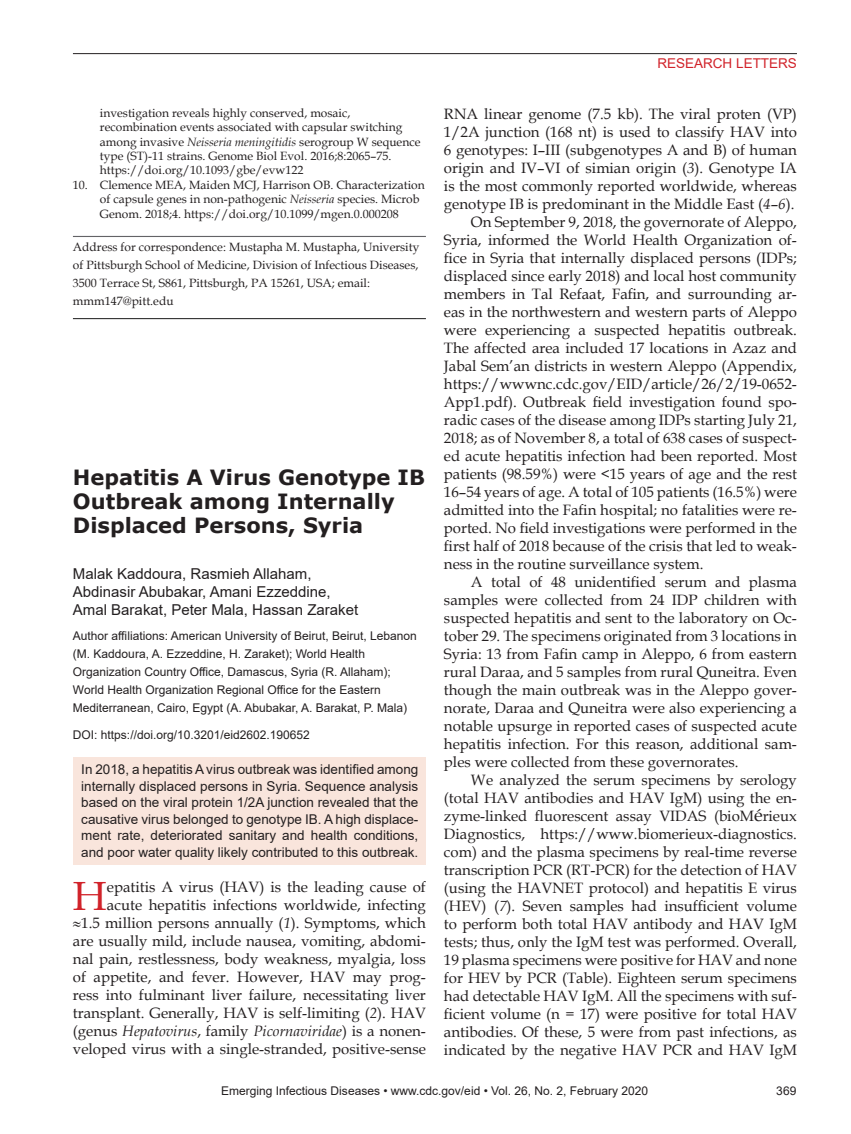
<style>
.page{position:relative;width:851px;height:1134px;background:#fff}
.page>*{position:absolute;margin:0;border:0;box-sizing:border-box;transform-origin:0 0}
.Drop_Cap{font:40.8px "Book Antiqua";color:#d1232a}
.Article_Title{font:700 21px/24px "Verdana";color:#231f20}
.Body_Text{font:15px/18px "Book Antiqua";color:#231f20;text-align:justify}
.Drop_Cap-2{font:15px/18px "Book Antiqua";color:#231f20;text-align:right}
.Authors{font:15px/18px "Arial";color:#231f20}
.Abstract{font:13.5px/16.5px "Arial";color:#231f20;text-align:justify}
.t1{font:13.5px "Arial";color:#d1232a}
.References{font:12px/14.4px "Book Antiqua";color:#231f20}
.Affiliations{font:12px/18px "Arial";color:#231f20}
.Correspondence{font:12px/18px "Book Antiqua";color:#231f20}
.DOI{font:12px "Arial";color:#231f20}
.s1{font-style:italic}
.s2{font-size:18px}
</style>
<div class="page">
<hr style="left:73px;top:53px;width:723px;height:1px;background:#231f20">
<hr style="left:73px;top:236px;width:353px;height:1px;background:#636366">
<hr style="left:73px;top:318px;width:353px;height:1px;background:#333">
<div style="left:74px;top:757px;width:352px;height:108px;background:#f9e5dc"></div>
<p class="t1" style="left:657px;top:54px;width:141px">RESEARCH LETTERS</p>
<p class="Drop_Cap-2" style="left:444px;top:104px;width:354px;text-align:justify">RNA linear genome (7.5 kb). The viral proten (VP)<br>1/2A junction (168 nt) is used to classify HAV into 6 genotypes: I–III (subgenotypes A and B) of human origin and IV–VI of simian origin (<span class="s1">3</span>). Genotype IA is the most commonly reported worldwide, whereas genotype IB is predominant in the Middle East (<span class="s1">4</span>–<span class="s1">6</span>).</p>
<p class="Body_Text" style="left:444px;top:212px;width:354px;text-indent:27px">On September 9, 2018, the governorate of Aleppo, Syria, informed the World Health Organization of&shy;fice in Syria that internally displaced persons (IDPs; displaced since early 2018) and local host community members in Tal Refaat, Fafin, and surrounding ar&shy;eas in the northwestern and western parts of Aleppo were experiencing a suspected hepatitis outbreak.<br>The affected area included 17 locations in Azaz and Jabal Sem’an districts in western Aleppo (Appendix, https://wwwnc.cdc.gov/EID/article/26/2/19-0652- App1.pdf). Outbreak field investigation found spo&shy;radic cases of the disease among IDPs starting July 21, 2018; as of November 8, a total of 638 cases of suspect&shy;ed acute hepatitis infection had been reported. Most patients (98.59%) were &lt;15 years of age and the rest 16–54 years of age. A total of 105 patients (16.5%) were admitted into the Fafin hospital; no fatalities were re&shy;ported. No field investigations were performed in the first half of 2018 because of the crisis that led to weak&shy;ness in the routine surveillance system.</p>
<p class="Body_Text" style="left:444px;top:572px;width:354px;text-indent:27px">A total of 48 unidentified serum and plasma samples were collected from 24 IDP children with suspected hepatitis and sent to the laboratory on Oc&shy;tober 29. The specimens originated from 3 locations in Syria: 13 from Fafin camp in Aleppo, 6 from eastern rural Daraa, and 5 samples from rural Quneitra. Even though the main outbreak was in the Aleppo gover&shy;norate, Daraa and Quneitra were also experiencing a notable upsurge in reported cases of suspected acute hepatitis infection. For this reason, additional sam&shy;ples were collected from these governorates.</p>
<p class="Body_Text" style="left:444px;top:770px;width:354px;text-indent:27px">We analyzed the serum specimens by serology (total HAV antibodies and HAV IgM) using the en&shy;zyme-linked fluorescent assay VIDAS (bioM<span class="s2">é</span>rieux Diagnostics, https://www.biomerieux-diagnostics. com) and the plasma specimens by real-time reverse transcription PCR (RT-PCR) for the detection of HAV (using the HAVNET protocol) and hepatitis E virus (HEV) (<span class="s1">7</span>). Seven samples had insufficient volume to perform both total HAV antibody and HAV IgM tests; thus, only the IgM test was performed. Overall, 19 plasma specimens were positive for HAV and none for HEV by PCR (Table). Eighteen serum specimens had detectable HAV IgM. All the specimens with suf&shy;ficient volume (n = 17) were positive for total HAV antibodies. Of these, 5 were from past infections, as indicated by the negative HAV PCR and HAV IgM</p>
<p class="Affiliations" style="left:221px;top:1082px;width:428px">Emerging Infectious Diseases • www.cdc.gov/eid • Vol. 26, No. 2, February 2020</p>
<p class="Affiliations" style="left:776px;top:1082px;width:22px">369</p>
<p class="References" style="left:100px;top:105px;width:322px">investigation reveals highly conserved, mosaic, recombination events associated with capsular switching among invasive <span class="s1">Neisseria meningitidis</span> serogroup W sequence type (ST)-11 strains. Genome Biol Evol. 2016;8:2065–75. https://doi.org/10.1093/gbe/evw122</p>
<p class="References" style="left:100px;top:177px;width:326px;text-indent:-27px">10. Clemence MEA, Maiden MCJ, Harrison OB. Characterization of capsule genes in non-pathogenic <span class="s1">Neisseria</span> species. Microb<br>Genom. 2018;4. https://doi.org/10.1099/mgen.0.000208</p>
<p class="Correspondence" style="left:73px;top:237px;width:348px">Address for correspondence: Mustapha M. Mustapha, University of Pittsburgh School of Medicine, Division of Infectious Diseases, 3500 Terrace St, S861, Pittsburgh, PA 15261, USA; email: mmm147@pitt.edu</p>
<p class="Article_Title" style="left:73px;top:464px;width:353px">Hepatitis A Virus Genotype IB<br>Outbreak among Internally<br>Displaced Persons, Syria</p>
<p class="Authors" style="left:73px;top:565px;width:287px">Malak Kaddoura, Rasmieh Allaham,<br>Abdinasir Abubakar, Amani Ezzeddine,<br>Amal Barakat, Peter Mala, Hassan Zaraket</p>
<p class="Affiliations" style="left:73px;top:626px;width:345px">Author affiliations: American University of Beirut, Beirut, Lebanon (M. Kaddoura, A. Ezzeddine, H. Zaraket); World Health Organization Country Office, Damascus, Syria (R. Allaham); World Health Organization Regional Office for the Eastern Mediterranean, Cairo, Egypt (A. Abubakar, A. Barakat, P. Mala)</p>
<p class="DOI" style="left:73px;top:726px;width:238px">DOI: https://doi.org/10.3201/eid2602.190652</p>
<p class="Abstract" style="left:81px;top:761px;width:338px">In 2018, a hepatitis A virus outbreak was identified among internally displaced persons in Syria. Sequence analysis based on the viral protein 1/2A junction revealed that the causative virus belonged to genotype IB. A high displace&shy;ment rate, deteriorated sanitary and health conditions, and poor water quality likely contributed to this outbreak.</p>
<p class="Drop_Cap-2" style="left:73px;top:877px;width:354px">epatitis A virus (HAV) is the leading cause of acute hepatitis infections worldwide, infecting<br>≈1.5 million persons annually (<span class="s1">1</span>). Symptoms, which are usually mild, include nausea, vomiting, abdomi&shy;nal pain, restlessness, body weakness, myalgia, loss of appetite, and fever. However, HAV may prog&shy;ress into fulminant liver failure, necessitating liver transplant. Generally, HAV is self-limiting (<span class="s1">2</span>). HAV (genus <span class="s1">Hepatovirus</span>, family <span class="s1">Picornaviridae</span>) is a nonen&shy;veloped virus with a single-stranded, positive-sense</p>
<p class="Drop_Cap" style="left:73px;top:867px;width:35px">H</p>
</div>
